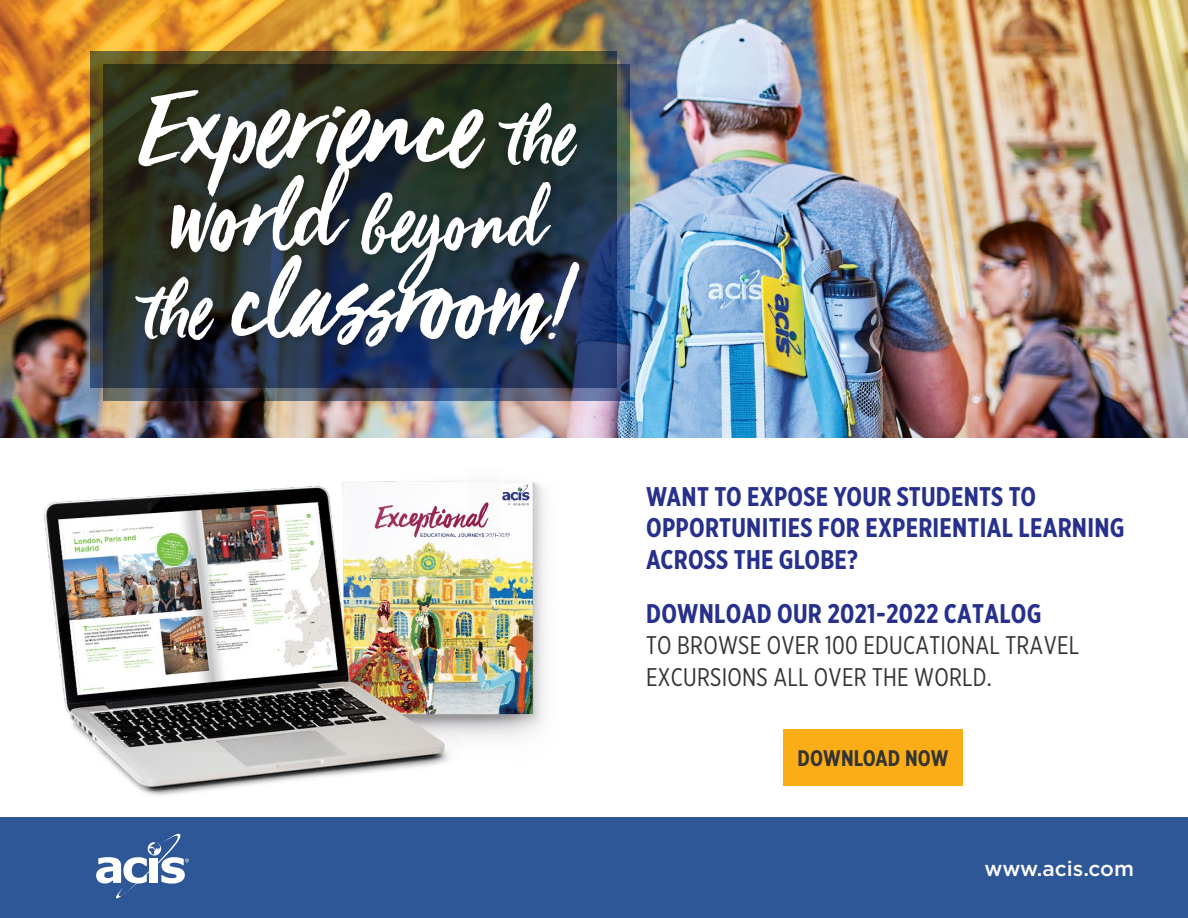
<style>
.page{position:relative;width:1188px;height:918px;background:#fff}
.page>*{position:absolute;margin:0;border:0;box-sizing:border-box;transform-origin:0 0}
.t1{font:117.75px "Viva Beautiful Pro";color:#fff}
.t2{font:84.15px "Viva Beautiful Pro";letter-spacing:.02em;color:#fff}
.t3{font:700 27px/31.5px "Gotham X Narrow";letter-spacing:.01em;color:#27318b}
.t4{font:25.5px/31.5px "Gotham X Narrow";letter-spacing:.01em;color:#343433}
.t5{font:700 22.5px "Gotham X Narrow";letter-spacing:.01em;color:#343433}
.t6{font:500 21px "Gotham";color:#fff}
.s1{font-size:84.15px}
.s2{font-size:107.1px}
</style>
<div class="page">
<div style="left:0;top:818px;width:1188px;height:100px;background:#2e5798"></div>
<img style="left:0;top:0;width:1188px;height:438px">
<svg style="left:91px;top:51px;width:526px;height:337px;background:#534d28"></svg>
<img style="left:104px;top:64px;width:526px;height:336px">
<div style="left:131px;top:84px;width:459px;height:272px;background:#000;opacity:.25"></div>
<svg style="left:96px;top:833px;width:93px;height:66px"></svg>
<img style="left:44px;top:481px;width:501px;height:315px">
<div style="left:783px;top:729px;width:180px;height:56px;background:#fbad18"></div>
<h1 class="t1" style="left:142px;top:50px;width:438px">Experience <span class="s1">the</span></h1>
<h2 class="t2" style="left:172px;top:169px;width:373px"><span class="s2">world</span> beyond</h2>
<h1 class="t1" style="left:147px;top:224px;width:424px"><span class="s1">the</span> classroom!</h1>
<p class="t3" style="left:646px;top:480px;width:480px">WANT TO EXPOSE YOUR STUDENTS TO<br>OPPORTUNITIES FOR EXPERIENTIAL LEARNING<br>ACROSS THE GLOBE?</p>
<p class="t3" style="left:646px;top:597px;width:397px">DOWNLOAD OUR 2021-2022 CATALOG</p>
<p class="t4" style="left:646px;top:629px;width:434px">TO BROWSE OVER 100 EDUCATIONAL TRAVEL<br>EXCURSIONS ALL OVER THE WORLD.</p>
<p class="t5" style="left:798px;top:744px;width:152px">DOWNLOAD NOW</p>
<p class="t6" style="left:985px;top:855px;width:151px">www.acis.com</p>
</div>
